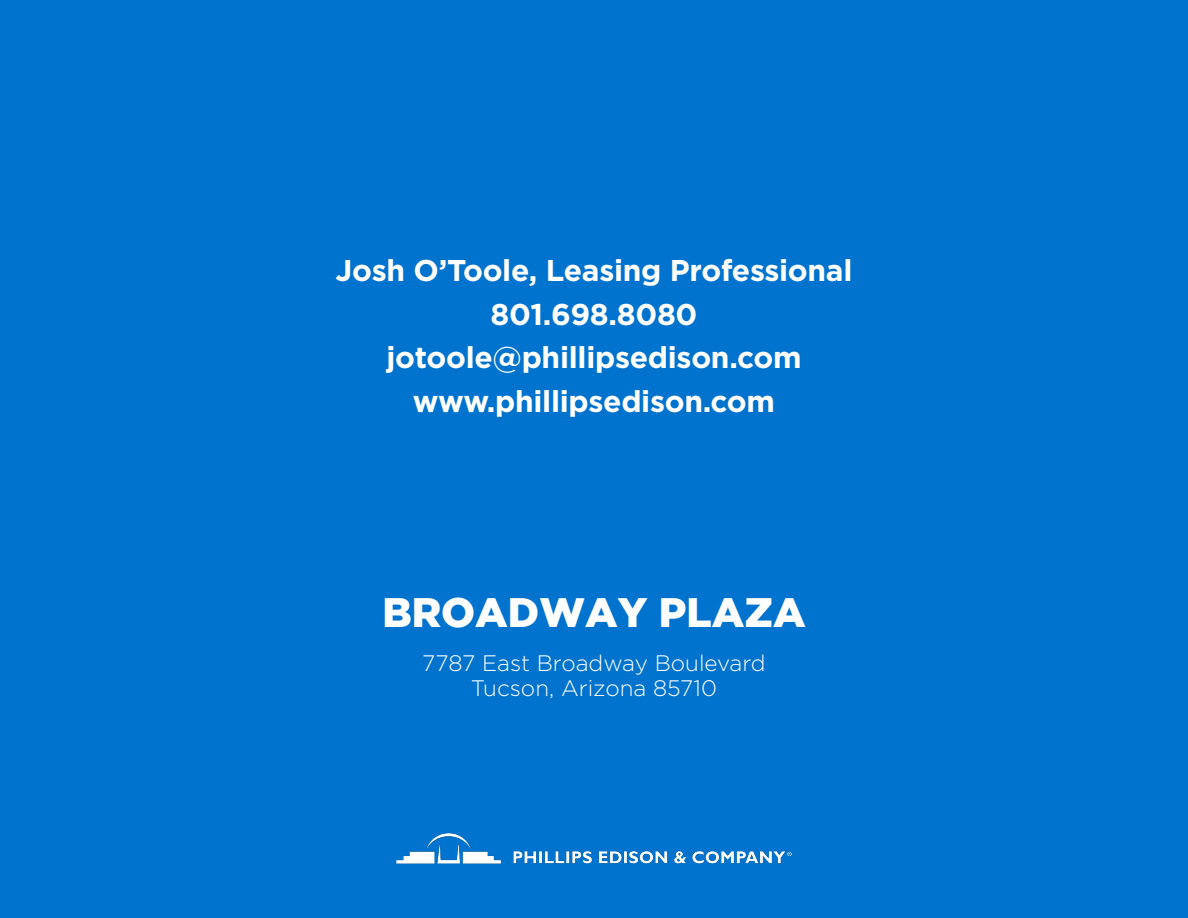
<style>
.page{position:relative;width:1188px;height:918px;background:#0073ce}
.page>*{position:absolute;margin:0;border:0;box-sizing:border-box;transform-origin:0 0}
.t1{font:900 41.1px "Gotham";color:#fff}
.t2{font:700 30px/43.5px "Gotham";letter-spacing:-.01em;color:#fff;text-align:center}
.t3{font:300 22.5px/25px "Gotham";color:#fff;text-align:center}
</style>
<div class="page">
<img style="left:396px;top:833px;width:396px;height:31px">
<p class="t2" style="left:335px;top:248px;width:519px">Josh O’Toole, Leasing Professional<br>801.698.8080 jotoole@phillipsedison.com www.phillipsedison.com</p>
<p class="t1" style="left:382px;top:589px;width:425px">BROADWAY PLAZA</p>
<p class="t3" style="left:422px;top:650px;width:345px">7787 East Broadway Boulevard<br>Tucson, Arizona 85710</p>
</div>
